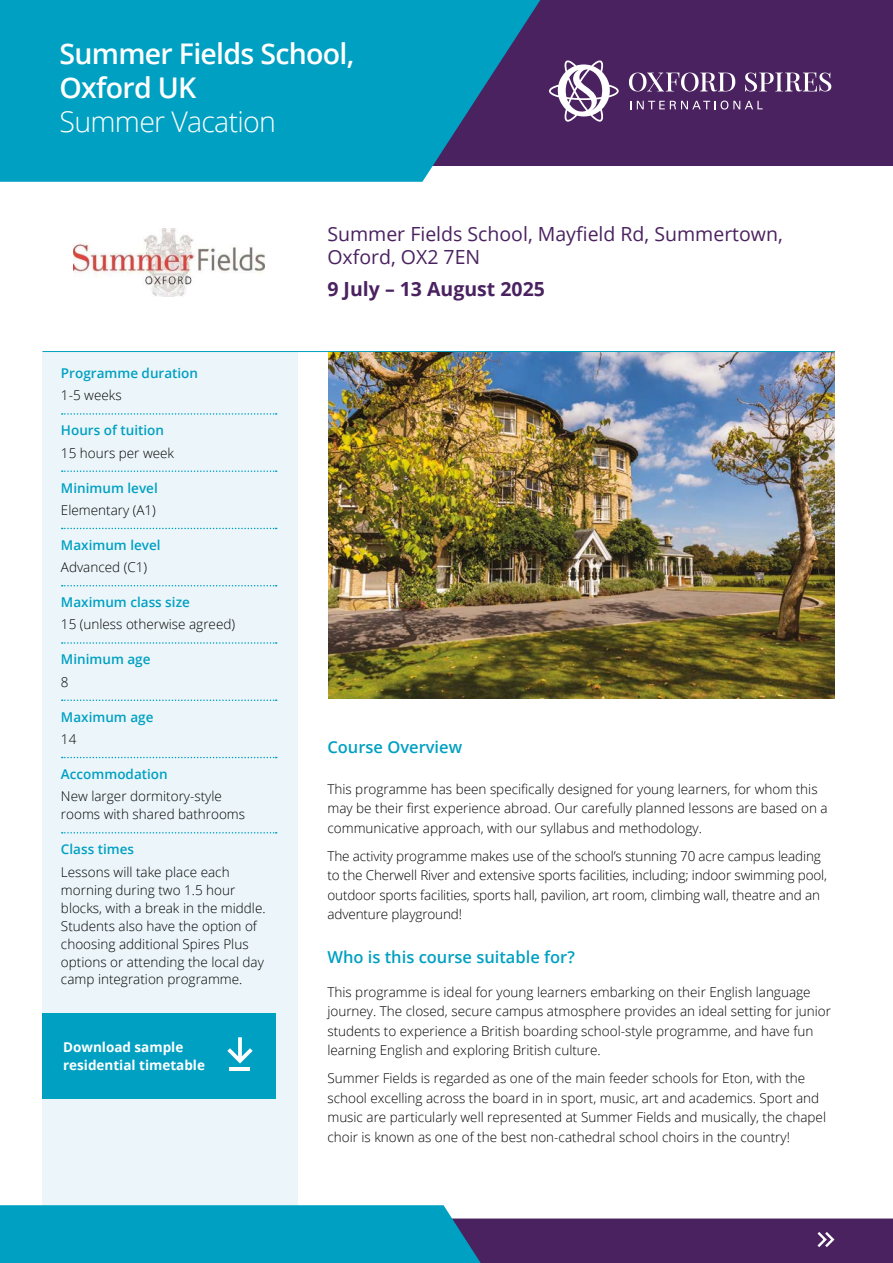
<style>
.page{position:relative;width:893px;height:1263px;background:#fff}
.page>*{position:absolute;margin:0;border:0;box-sizing:border-box;transform-origin:0 0}
.t1{font:600 28.5px/34.2px "Open Sans";letter-spacing:-.025em;color:#fff}
.t2{font:300 28.5px "Open Sans";letter-spacing:-.025em;color:#fff}
.t3{font:19.5px/23.4px "Open Sans";color:#4a2260}
.t4{font:700 19.5px "Open Sans";color:#4a2260}
.t5{font:600 16.5px "Open Sans";color:#00a0c2}
.t6{font:300 13.5px/19.5px "Open Sans";color:#000}
.t7{font:600 13.5px "Open Sans";color:#00a0c2}
.t8{font:700 13.5px/18px "Open Sans";color:#fff}
</style>
<div class="page">
<div style="left:0;top:0;width:893px;height:166px;background:#4a2260"></div>
<svg style="left:0;top:0;width:540px;height:182px;background:#0a97bb"></svg>
<svg style="left:549px;top:60px;width:70px;height:62px"></svg>
<svg style="left:629px;top:73px;width:106px;height:19px"></svg>
<svg style="left:745px;top:73px;width:86px;height:19px"></svg>
<svg style="left:637px;top:101px;width:126px;height:9px"></svg>
<div style="left:43px;top:351px;width:255px;height:878px;background:#ecf6fa"></div>
<svg style="left:62px;top:413px;width:215px;height:2px"></svg>
<svg style="left:62px;top:470px;width:215px;height:2px"></svg>
<svg style="left:62px;top:528px;width:215px;height:1px"></svg>
<svg style="left:62px;top:585px;width:215px;height:1px"></svg>
<svg style="left:62px;top:642px;width:215px;height:2px"></svg>
<svg style="left:62px;top:699px;width:215px;height:2px"></svg>
<svg style="left:62px;top:757px;width:215px;height:1px"></svg>
<svg style="left:62px;top:832px;width:215px;height:1px"></svg>
<svg style="left:0;top:1205px;width:893px;height:58px;background:#397da5"></svg>
<img style="left:328px;top:352px;width:506px;height:346px">
<hr style="left:43px;top:351px;width:791px;height:1px;background:#00a0c2">
<img style="left:73px;top:228px;width:191px;height:68px">
<div style="left:43px;top:1013px;width:233px;height:85px;background:#00a0c2"></div>
<svg style="left:227px;top:1037px;width:26px;height:26px"></svg>
<hr style="left:230px;top:1067px;width:20px;height:4px;background:#fff">
<h1 class="t1" style="left:60px;top:36px;width:296px">Summer Fields School,<br>Oxford UK</h1>
<h1 class="t2" style="left:60px;top:102px;width:218px">Summer Vacation</h1>
<p class="t7" style="left:61px;top:364px;width:139px">Programme duration</p>
<p class="t6" style="left:61px;top:385px;width:62px">1-5 weeks</p>
<p class="t7" style="left:61px;top:421px;width:105px">Hours of tuition</p>
<p class="t6" style="left:61px;top:443px;width:115px">15 hours per week</p>
<p class="t7" style="left:61px;top:478px;width:98px">Minimum level</p>
<p class="t6" style="left:61px;top:500px;width:96px">Elementary (A1)</p>
<p class="t7" style="left:61px;top:536px;width:101px">Maximum level</p>
<p class="t6" style="left:61px;top:557px;width:88px">Advanced (C1)</p>
<p class="t7" style="left:61px;top:593px;width:130px">Maximum class size</p>
<p class="t6" style="left:61px;top:614px;width:176px">15 (unless otherwise agreed)</p>
<p class="t7" style="left:61px;top:650px;width:91px">Minimum age</p>
<p class="t6" style="left:61px;top:672px;width:9px">8</p>
<p class="t7" style="left:61px;top:707px;width:94px">Maximum age</p>
<p class="t6" style="left:61px;top:729px;width:17px">14</p>
<p class="t7" style="left:61px;top:765px;width:108px">Accommodation</p>
<p class="t6" style="left:61px;top:787px;width:186px;line-height:18px">New larger dormitory-style rooms with shared bathrooms</p>
<p class="t7" style="left:61px;top:840px;width:75px">Class times</p>
<p class="t6" style="left:61px;top:862px;width:206px;line-height:18px">Lessons will take place each morning during two 1.5 hour blocks, with a break in the middle.<br>Students also have the option of choosing additional Spires Plus options or attending the local day camp integration programme.</p>
<p class="t8" style="left:63px;top:1037px;width:143px">Download sample residential timetable</p>
<h2 class="t3" style="left:327px;top:222px;width:457px">Summer Fields School, Mayfield Rd, Summertown,<br>Oxford, OX2 7EN</h2>
<h2 class="t4" style="left:327px;top:275px;width:219px">9 July – 13 August 2025</h2>
<p class="t5" style="left:327px;top:735px;width:136px">Course Overview</p>
<p class="t6" style="left:327px;top:778px;width:502px">This programme has been specifically designed for young learners, for whom this may be their first experience abroad. Our carefully planned lessons are based on a communicative approach, with our syllabus and methodology.</p>
<p class="t6" style="left:327px;top:845px;width:501px">The activity programme makes use of the school’s stunning 70 acre campus leading to the Cherwell River and extensive sports facilities, including; indoor swimming pool, outdoor sports facilities, sports hall, pavilion, art room, climbing wall, theatre and an adventure playground!</p>
<p class="t5" style="left:327px;top:945px;width:249px">Who is this course suitable for?</p>
<p class="t6" style="left:327px;top:981px;width:505px">This programme is ideal for young learners embarking on their English language journey. The closed, secure campus atmosphere provides an ideal setting for junior students to experience a British boarding school-style programme, and have fun learning English and exploring British culture.</p>
<p class="t6" style="left:327px;top:1068px;width:500px">Summer Fields is regarded as one of the main feeder schools for Eton, with the school excelling across the board in in sport, music, art and academics. Sport and music are particularly well represented at Summer Fields and musically, the chapel choir is known as one of the best non-cathedral school choirs in the country!</p>
</div>
